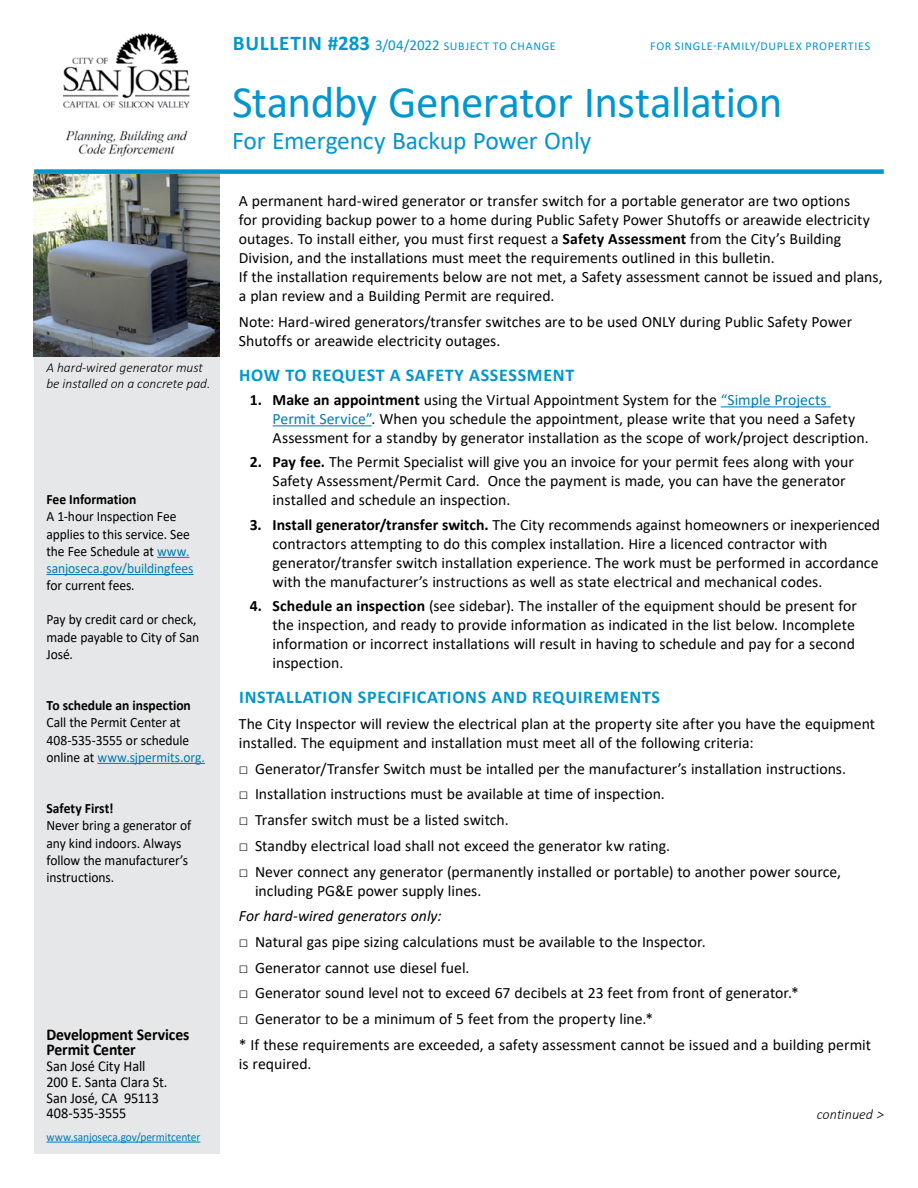
<style>
.page{position:relative;width:918px;height:1188px;background:#fff}
.page>*{position:absolute;margin:0;border:0;box-sizing:border-box;transform-origin:0 0}
.t1{font:45px "Calibri";letter-spacing:-.015em;color:#0096d0}
.t2{font:25.5px "Calibri";letter-spacing:-.01em;color:#0096d0}
.Subhead_1{font:700 18px "Calibri";letter-spacing:.04em;color:#0096d0}
.Sidebar_Text{font:700 16.5px/15.8px "Calibri";letter-spacing:-.01em;color:#000;scale:.95 1}
.Body_Text{font:15.75px/19px "Calibri";color:#000}
.body_text_sp_ab{font:15.75px/19px "Calibri";color:#000}
.Bullet_Bodytext{font:15.75px/19px "Calibri";color:#000}
.Body_Text-2{font:italic 15.75px "Calibri";color:#000}
.Sidebar_Text-2{font:15px/15.8px "Calibri";letter-spacing:-.01em;color:#000;scale:.95 1}
.Sidebar_Text-3{font:14.25px/17.1px "Calibri";letter-spacing:-.005em;color:#000;scale:.95 1}
.Sidebar_Text-4{font:700 14.25px "Calibri";color:#000;scale:.95 1}
.Continued{font:italic 300 14.25px "Calibri";color:#000}
.t3{font:italic 300 13.5px/16.2px "Calibri";color:#000}
.BULLETIN{font:12px "Calibri";letter-spacing:.05em;color:#0096d0}
.Sidebar_Text-5{font:12px "Calibri";letter-spacing:-.01em;color:#007cb2;scale:.95 1}
.s1{font-weight:700}
.s2{color:#007cb2}
.s3{font-weight:700;font-size:21px}
.s4{font-size:15px}
</style>
<div class="page">
<div style="left:34px;top:169px;width:185px;height:985px;background:#e6e7e8"></div>
<hr style="left:157px;top:557px;width:32px;height:1px;background:#007cb2">
<hr style="left:46px;top:574px;width:148px;height:1px;background:#007cb2">
<hr style="left:97px;top:763px;width:108px;height:1px;background:#007cb2">
<hr style="left:46px;top:1142px;width:154px;height:1px;background:#007cb2">
<hr style="left:721px;top:406px;width:110px;height:1px;background:#007cb2">
<hr style="left:273px;top:425px;width:99px;height:1px;background:#007cb2">
<div style="left:34px;top:169px;width:850px;height:5px;background:#0096d0"></div>
<img style="left:34px;top:174px;width:186px;height:183px">
<img style="left:63px;top:34px;width:127px;height:123px">
<p class="t3" style="left:46px;top:359px;width:165px">A hard-wired generator must be installed on a concrete pad.</p>
<p class="Sidebar_Text-3" style="left:46px;top:491px;width:156px"><span class="s1">Fee Information<br></span>A 1-hour Inspection Fee applies to this service. See the Fee Schedule at <span class="s2">www. sanjoseca.gov/buildingfees </span>for current fees.</p>
<p class="Sidebar_Text-3" style="left:46px;top:611px;width:162px">Pay by credit card or check, made payable to City of San<br>José.</p>
<p class="Sidebar_Text-3" style="left:46px;top:697px;width:168px"><span class="s1">To schedule an inspection<br></span>Call the Permit Center at<br>408-535-3555 or schedule online at <span class="s2">www.sjpermits.org.</span></p>
<p class="Sidebar_Text-4" style="left:46px;top:799px;width:72px">Safety First!</p>
<p class="Sidebar_Text-3" style="left:46px;top:817px;width:154px">Never bring a generator of any kind indoors. Always follow the manufacturer’s instructions.</p>
<p class="Sidebar_Text" style="left:46px;top:1026px;width:152px">Development Services<br>Permit Center</p>
<p class="Sidebar_Text-2" style="left:46px;top:1058px;width:129px">San José City Hall<br>200 E. Santa Clara St.<br>San José, CA 95113<br>408-535-3555</p>
<p class="Sidebar_Text-5" style="left:46px;top:1128px;width:164px">www.sanjoseca.gov/permitcenter</p>
<p class="BULLETIN" style="left:233px;top:37px;width:324px"><span class="s3">BULLETIN #283</span> <span class="s4">3/04/2022</span> SUBJECT TO CHANGE</p>
<p class="BULLETIN" style="left:650px;top:37px;width:222px">FOR SINGLE-FAMILY/DUPLEX PROPERTIES</p>
<p class="t1" style="left:232px;top:71px;width:552px">Standby Generator Installation</p>
<p class="t2" style="left:232px;top:122px;width:361px">For Emergency Backup Power Only</p>
<p class="Body_Text" style="left:239px;top:191px;width:633px">A permanent hard-wired generator or transfer switch for a portable generator are two options for providing backup power to a home during Public Safety Power Shutoffs or areawide electricity outages. To install either, you must first request a <span class="s1">Safety Assessment</span> from the City’s Building Division, and the installations must meet the requirements outlined in this bulletin.</p>
<p class="Body_Text" style="left:239px;top:267px;width:645px">If the installation requirements below are not met, a Safety assessment cannot be issued and plans, a plan review and a Building Permit are required.</p>
<p class="body_text_sp_ab" style="left:239px;top:311px;width:615px">Note: Hard-wired generators/transfer switches are to be used ONLY during Public Safety Power<br>Shutoffs or areawide electricity outages.</p>
<p class="Subhead_1" style="left:239px;top:362px;width:337px">HOW TO REQUEST A SAFETY ASSESSMENT</p>
<p class="Body_Text" style="left:273px;top:390px;width:598px;text-indent:-23px"><span class="s1">1. Make an appointment</span> using the Virtual Appointment System for the <span class="s2">“Simple Projects<br>Permit Service”</span>. When you schedule the appointment, please write that you need a Safety<br>Assessment for a standby by generator installation as the scope of work/project description.</p>
<p class="Body_Text" style="left:273px;top:452px;width:583px;text-indent:-23px"><span class="s1">2. Pay fee.</span> The Permit Specialist will give you an invoice for your permit fees along with your<br>Safety Assessment/Permit Card. Once the payment is made, you can have the generator installed and schedule an inspection.</p>
<p class="Body_Text" style="left:273px;top:515px;width:609px;text-indent:-23px"><span class="s1">3. Install generator/transfer switch.</span> The City recommends against homeowners or inexperienced contractors attempting to do this complex installation. Hire a licenced contractor with generator/transfer switch installation experience. The work must be performed in accordance with the manufacturer’s instructions as well as state electrical and mechanical codes.</p>
<p class="Body_Text" style="left:273px;top:596px;width:586px;text-indent:-23px"><span class="s1">4. Schedule an inspection</span> (see sidebar). The installer of the equipment should be present for the inspection, and ready to provide information as indicated in the list below. Incomplete information or incorrect installations will result in having to schedule and pay for a second inspection.</p>
<p class="Subhead_1" style="left:239px;top:685px;width:422px">INSTALLATION SPECIFICATIONS AND REQUIREMENTS</p>
<p class="body_text_sp_ab" style="left:239px;top:714px;width:638px">The City Inspector will review the electrical plan at the property site after you have the equipment installed. The equipment and installation must meet all of the following criteria:</p>
<p class="Body_Text" style="left:239px;top:759px;width:609px">□ Generator/Transfer Switch must be intalled per the manufacturer’s installation instructions.</p>
<p class="Body_Text" style="left:239px;top:784px;width:428px">□ Installation instructions must be available at time of inspection.</p>
<p class="Body_Text" style="left:239px;top:810px;width:272px">□ Transfer switch must be a listed switch.</p>
<p class="Body_Text" style="left:239px;top:836px;width:433px">□ Standby electrical load shall not exceed the generator kw rating.</p>
<p class="Body_Text" style="left:255px;top:861px;width:588px;text-indent:-16px">□ Never connect any generator (permanently installed or portable) to another power source, including PG&amp;E power supply lines.</p>
<p class="Body_Text-2" style="left:239px;top:905px;width:204px">For hard-wired generators only:</p>
<p class="Body_Text" style="left:239px;top:932px;width:468px">□ Natural gas pipe sizing calculations must be available to the Inspector.</p>
<p class="Body_Text" style="left:239px;top:958px;width:232px">□ Generator cannot use diesel fuel.</p>
<p class="Body_Text" style="left:239px;top:983px;width:562px">□ Generator sound level not to exceed 67 decibels at 23 feet from front of generator.*</p>
<p class="Body_Text" style="left:239px;top:1009px;width:416px">□ Generator to be a minimum of 5 feet from the property line.*</p>
<p class="Bullet_Bodytext" style="left:239px;top:1035px;width:634px">* If these requirements are exceeded, a safety assessment cannot be issued and a building permit is required.</p>
<p class="Continued" style="left:817px;top:1105px;width:69px">continued &gt;</p>
</div>
